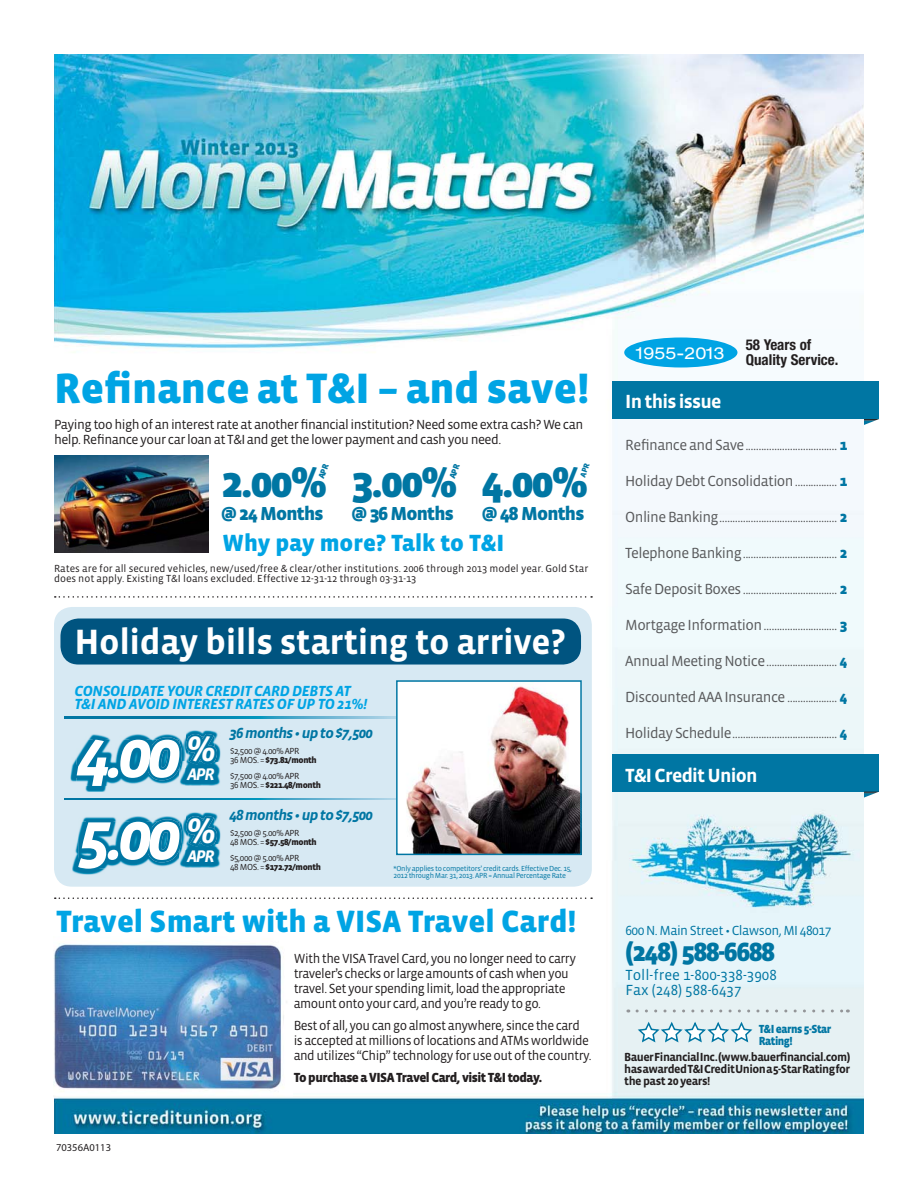
<style>
.page{position:relative;width:918px;height:1188px;background:#fff}
.page>*{position:absolute;margin:0;border:0;box-sizing:border-box;transform-origin:0 0}
.t1{font:italic 700 67.65px/82.1px "Vista Sans";color:#fff}
.t2{font:900 43.8px "Vista Sans";color:#0076a3}
.t3{font:900 43.5px "Vista Sans";color:#00a4e4}
.t4{font:italic 700 36.3px "Vista Sans";color:#fff}
.t5{font:700 36px "Vista Sans";letter-spacing:-.01em;color:#fff}
.t6{font:900 31.5px "Vista Sans";color:#00a4e4}
.t7{font:900 27px "Vista Sans";letter-spacing:-.04em;color:#0076a3}
.t8{font:900 24px "Vista Sans";color:#00a4e4}
.t9{font:700 19.5px "Vista Sans";letter-spacing:-.04em;color:#fff}
.t10{font:900 19.2px "Vista Sans";letter-spacing:-.04em;color:#0076a3}
.t11{font:italic 700 17.1px "Vista Sans";letter-spacing:-.08em;color:#fff}
.t12{font:expanded 16.5px "Helvetica Neue";color:#fff}
.t13{font:15px "Vista Sans";letter-spacing:-.04em;color:#58595b}
.t14{font:italic 700 15px/13.5px "Vista Sans";letter-spacing:-.025em;color:#00a4e4}
.t15{font:15px/15px "Vista Sans";color:#0076a3}
.t16{font:italic 700 15px "Vista Sans";letter-spacing:-.05em;color:#0076a3}
.t17{font:700 condensed 15px/15px "Helvetica Neue";color:#231f20}
.t18{font:13.5px/15px "Vista Sans";letter-spacing:-.04em;color:#231f20}
.t19{font:900 13.5px "Vista Sans";letter-spacing:-.04em;color:#231f20}
.t20{font:13.5px "Vista Sans";letter-spacing:-.04em;color:#0076a3}
.t21{font:700 12px/12px "Vista Sans";letter-spacing:-.045em;color:#231f20;text-align:justify}
.t22{font:900 12px/12px "Vista Sans";letter-spacing:-.04em;color:#0076a3;scale:.94 1}
.t23{font:10.5px/10.5px "Vista Sans";color:#231f20}
.t24{font:10.5px "Myriad Pro";color:#231f20}
.t25{font:9px/9px "Vista Sans";letter-spacing:-.04em;color:#231f20}
.t26{font:7.5px/7.5px "Vista Sans";letter-spacing:-.04em;color:#0076a3}
.s1{font-weight:900}
.s2{font-weight:900;color:#0076a3}
</style>
<div class="page">
<img style="left:54px;top:54px;width:810px;height:1080px">
<div style="left:624px;top:338px;width:113px;height:30px;background:#00a4e4;border-radius:50%"></div>
<div style="left:54px;top:607px;width:538px;height:280px;background:#d7e9f3;border-radius:18px"></div>
<svg style="left:637px;top:1010px;width:211px;height:2px"></svg>
<svg style="left:636px;top:1021px;width:118px;height:23px;background:#c0dce6"></svg>
<svg style="left:55px;top:897px;width:537px;height:2px"></svg>
<svg style="left:55px;top:596px;width:537px;height:2px"></svg>
<div style="left:612px;top:381px;width:267px;height:38px;background:#0076a3"></div>
<div style="left:612px;top:754px;width:267px;height:38px;background:#0076a3"></div>
<svg style="left:864px;top:419px;width:15px;height:6px"></svg>
<svg style="left:864px;top:792px;width:14px;height:6px"></svg>
<svg style="left:71px;top:716px;width:149px;height:158px"></svg>
<svg style="left:65px;top:798px;width:331px;height:2px"></svg>
<svg style="left:65px;top:717px;width:331px;height:1px"></svg>
<img style="left:399px;top:683px;width:180px;height:169px">
<div style="left:396px;top:680px;width:186px;height:175px;border:2px solid #0076a3"></div>
<img style="left:54px;top:456px;width:155px;height:97px">
<div style="left:60px;top:619px;width:521px;height:46px;background:#005480;border-radius:18px"></div>
<img style="left:53px;top:936px;width:239px;height:160px">
<svg style="left:318px;top:463px;width:11px;height:16px"></svg>
<svg style="left:449px;top:463px;width:11px;height:16px"></svg>
<svg style="left:580px;top:463px;width:10px;height:15px"></svg>
<h3 class="t3" style="left:54px;top:367px;width:537px">Refinance at T&amp;I – and save!</h3>
<p class="t18" style="left:54px;top:418px;width:531px">Paying too high of an interest rate at another financial institution? Need some extra cash? We can help. Refinance your car loan at T&amp;I and get the lower payment and cash you need.</p>
<h2 class="t2" style="left:221px;top:460px;width:107px">2.00%</h2>
<h3 class="t10" style="left:221px;top:504px;width:104px">@ 24 Months</h3>
<h2 class="t2" style="left:351px;top:460px;width:107px">3.00%</h2>
<h3 class="t10" style="left:351px;top:504px;width:104px">@ 36 Months</h3>
<h2 class="t2" style="left:482px;top:460px;width:107px">4.00%</h2>
<h3 class="t10" style="left:482px;top:504px;width:104px">@ 48 Months</h3>
<h3 class="t8" style="left:222px;top:531px;width:283px">Why pay more? Talk to T&amp;I</h3>
<p class="t23" style="left:54px;top:564px;width:536px">Rates are for all secured vehicles, new/used/free &amp; clear/other institutions. 2006 through 2013 model year. Gold Star does not apply. Existing T&amp;I loans excluded. Effective 12-31-12 through 03-31-13</p>
<h3 class="t5" style="left:75px;top:624px;width:493px">Holiday bills starting to arrive?</h3>
<p class="t14" style="left:75px;top:686px;width:294px">CONSOLIDATE YOUR CREDIT CARD DEBTS AT<br>T&amp;I AND AVOID INTEREST RATES OF UP TO 21%!</p>
<h1 class="t1" style="left:77px;top:721px;width:106px">4.00<br>5.00</h1>
<h3 class="t4" style="left:186px;top:737px;width:31px">%</h3>
<p class="t11" style="left:187px;top:768px;width:29px">APR</p>
<h3 class="t4" style="left:186px;top:819px;width:31px">%</h3>
<p class="t11" style="left:187px;top:851px;width:29px">APR</p>
<p class="t16" style="left:230px;top:727px;width:145px">36 months • up to $7,500</p>
<p class="t25" style="left:230px;top:747px;width:88px">$2,500 @ 4.00% APR<br>36 MOS. = <span class="s1">$73.81/month</span></p>
<p class="t25" style="left:230px;top:771px;width:92px">$7,500 @ 4.00% APR<br>36 MOS. = <span class="s1">$221.48/month</span></p>
<p class="t16" style="left:230px;top:809px;width:145px">48 months • up to $7,500</p>
<p class="t25" style="left:230px;top:829px;width:88px">$2,500 @ 5.00% APR<br>48 MOS. = <span class="s1">$57.58/month</span></p>
<p class="t25" style="left:230px;top:853px;width:92px">$5,000 @ 5.00% APR<br>48 MOS. = <span class="s1">$172.72/month</span></p>
<p class="t26" style="left:394px;top:865px;width:180px">*Only applies to competitors’ credit cards. Effective Dec. 15,<br>2012 through Mar. 31, 2013. APR = Annual Percentage Rate</p>
<h3 class="t6" style="left:56px;top:906px;width:522px">Travel Smart with a VISA Travel Card!</h3>
<p class="t24" style="left:56px;top:1141px;width:56px">70356A0113</p>
<p class="t18" style="left:294px;top:952px;width:284px">With the VISA Travel Card, you no longer need to carry traveler’s checks or large amounts of cash when you travel. Set your spending limit, load the appropriate amount onto your card, and you’re ready to go.</p>
<p class="t18" style="left:294px;top:1018px;width:299px">Best of all, you can go almost anywhere, since the card is accepted at millions of locations and ATMs worldwide and utilizes “Chip” technology for use out of the country.</p>
<p class="t19" style="left:294px;top:1070px;width:250px">To purchase a VISA Travel Card, visit T&amp;I today.</p>
<p class="t12" style="left:636px;top:347px;width:90px">1955-2013</p>
<h3 class="t9" style="left:625px;top:392px;width:98px">In this issue</h3>
<p class="t17" style="left:746px;top:338px;width:94px">58 Years of<br>Quality Service.</p>
<p class="t13" style="left:625px;top:438px;width:223px">Refinance and Save ................................... <span class="s2">1</span></p>
<p class="t13" style="left:625px;top:474px;width:223px">Holiday Debt Consolidation ................ <span class="s2">1</span></p>
<p class="t13" style="left:625px;top:510px;width:223px">Online Banking ............................................. <span class="s2">2</span></p>
<p class="t13" style="left:625px;top:546px;width:223px">Telephone Banking .................................... <span class="s2">2</span></p>
<p class="t13" style="left:625px;top:582px;width:223px">Safe Deposit Boxes .................................... <span class="s2">2</span></p>
<p class="t13" style="left:625px;top:618px;width:223px">Mortgage Information ............................ <span class="s2">3</span></p>
<p class="t13" style="left:625px;top:654px;width:223px">Annual Meeting Notice ........................... <span class="s2">4</span></p>
<p class="t13" style="left:625px;top:690px;width:223px">Discounted AAA Insurance ................... <span class="s2">4</span></p>
<p class="t13" style="left:625px;top:726px;width:223px">Holiday Schedule ........................................ <span class="s2">4</span></p>
<h3 class="t9" style="left:625px;top:766px;width:134px">T&amp;I Credit Union</h3>
<p class="t20" style="left:625px;top:924px;width:208px">600 N. Main Street • Clawson, MI 48017</p>
<h3 class="t7" style="left:625px;top:938px;width:151px">(248) 588-6688</h3>
<p class="t15" style="left:625px;top:968px;width:153px">Toll-free 1-800-338-3908<br>Fax (248) 588-6437</p>
<p class="t22" style="left:759px;top:1023px;width:79px">T&amp;I earns 5-Star<br>Rating!</p>
<p class="t21" style="left:624px;top:1052px;width:228px">Bauer Financial Inc. (www.bauerfinancial.com) has awarded T&amp;I Credit Union a 5-Star Rating for the past 20 years!</p>
</div>
